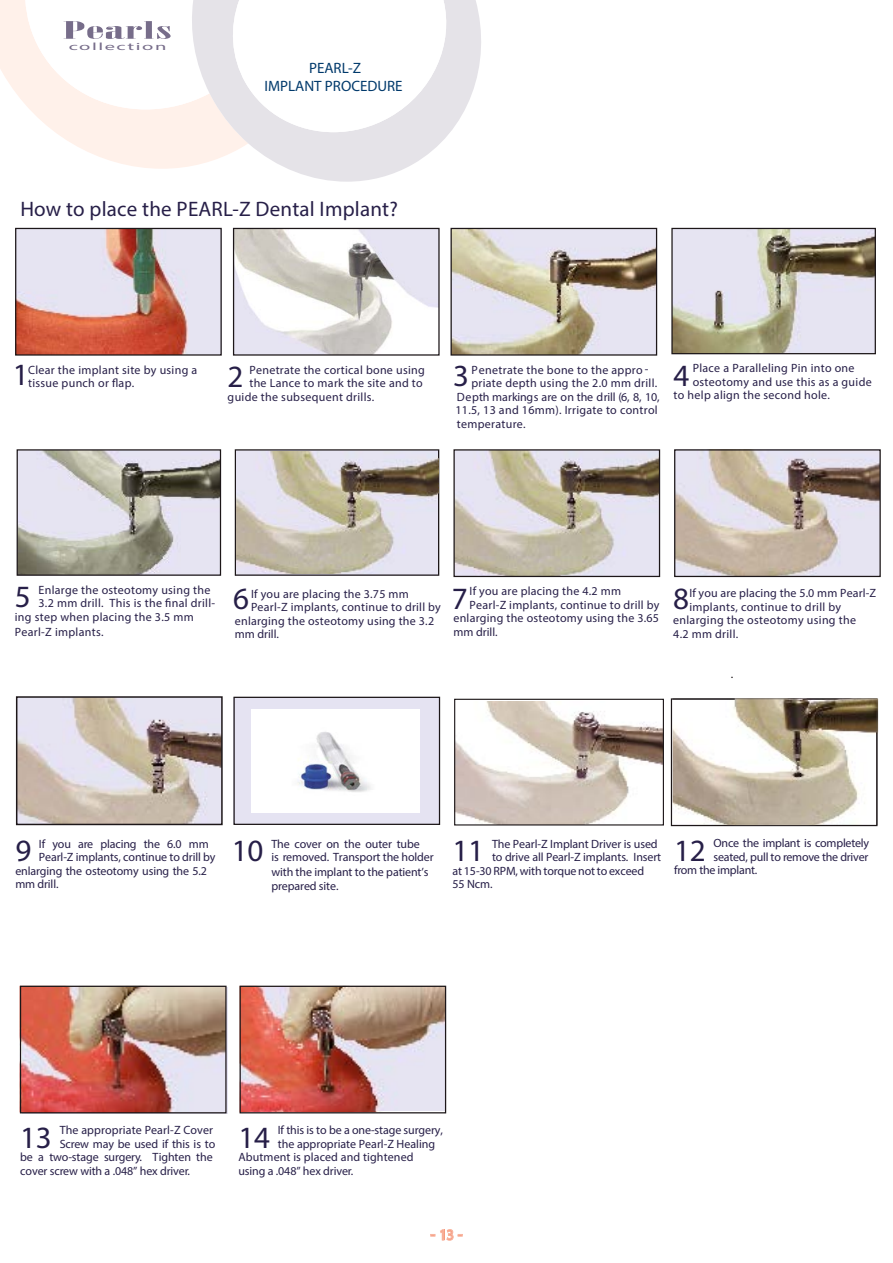
<style>
.page{position:relative;width:893px;height:1263px;background:#fff}
.page>*{position:absolute;margin:0;border:0;box-sizing:border-box;transform-origin:0 0}
.t1{font:31.05px "Myriad Pro";letter-spacing:-.01em;color:#271f48}
.t2{font:30.9px "Myriad Pro";color:#271f48}
.t3{font:24px "Onyx";letter-spacing:.01em;color:#776d8a;scale:2.88 1}
.t4{font:21px "Myriad Pro";letter-spacing:.01em;color:#271f48}
.t5{font:15px/18px "Myriad Pro";color:#00396b;text-align:center}
.t6{font:12px/13.5px "Myriad Pro";letter-spacing:.02em;color:#271f48}
.t7{font:12px/14.1px "Myriad Pro";letter-spacing:-.01em;color:#271f48}
.t8{font:12px "Myriad Pro";letter-spacing:-.02em;color:#271f48}
.t9{font:12px "Myriad Pro";letter-spacing:-.005em;color:#271f48}
.t10{font:12px "Myriad Pro";color:#271f48}
.t11{font:12px "Myriad Pro";color:#1d1719}
.t12{font:10.5px "Myriad Pro";letter-spacing:.075em;color:#776d8a;scale:1.95 1}
</style>
<div class="page">
<svg style="left:289px;top:0;width:192px;height:182px;fill:#e7e5ea"></svg>
<svg style="left:0;top:0;width:454px;height:169px"></svg>
<div style="left:69px;top:43px;width:96px;height:8px;background:#fff"></div>
<div style="left:64px;top:21px;width:107px;height:18px;background:#fff"></div>
<svg style="left:430px;top:1229px;width:33px;height:12px"></svg>
<div style="left:233px;top:698px;width:206px;height:126px;background:#e5e3f2"></div>
<svg style="left:671px;top:698px;width:206px;height:128px"></svg>
<img style="left:241px;top:988px;width:203px;height:123px">
<div style="left:239px;top:986px;width:207px;height:127px;border:1px solid #1d1719"></div>
<img style="left:22px;top:988px;width:203px;height:123px">
<div style="left:20px;top:986px;width:207px;height:127px;border:1px solid #1d1719"></div>
<div style="left:233px;top:697px;width:207px;height:128px;border:1px solid #1d1719"></div>
<img style="left:17px;top:230px;width:203px;height:124px">
<div style="left:15px;top:228px;width:207px;height:128px;border:1px solid #1d1719"></div>
<img style="left:673px;top:230px;width:201px;height:122px">
<div style="left:671px;top:228px;width:205px;height:126px;border:1px solid #1d1719"></div>
<img style="left:235px;top:230px;width:203px;height:124px">
<div style="left:233px;top:228px;width:207px;height:128px;border:1px solid #1d1719"></div>
<img style="left:452px;top:230px;width:203px;height:124px">
<div style="left:450px;top:228px;width:207px;height:128px;border:1px solid #1d1719"></div>
<img style="left:455px;top:451px;width:203px;height:124px">
<div style="left:453px;top:449px;width:207px;height:128px;border:1px solid #1d1719"></div>
<img style="left:676px;top:451px;width:203px;height:124px">
<div style="left:674px;top:449px;width:207px;height:128px;border:1px solid #1d1719"></div>
<svg style="left:235px;top:449px;width:204px;height:127px"></svg>
<img style="left:19px;top:451px;width:200px;height:123px">
<div style="left:17px;top:449px;width:204px;height:127px;border:1px solid #1d1719"></div>
<img style="left:19px;top:699px;width:201px;height:123px">
<div style="left:16px;top:696px;width:207px;height:129px;border:2px solid #1d1719"></div>
<img style="left:456px;top:702px;width:206px;height:122px">
<div style="left:454px;top:699px;width:210px;height:127px;border:1px solid #1d1719"></div>
<img style="left:673px;top:699px;width:204px;height:126px">
<img style="left:236px;top:452px;width:203px;height:121px">
<img style="left:252px;top:709px;width:168px;height:103px">
<h3 class="t3" style="left:63px;top:16px;width:39px">Pearls</h3>
<p class="t12" style="left:69px;top:40px;width:52px">collection</p>
<p class="t5" style="left:265px;top:59px;width:139px">PEARL-Z<br>IMPLANT PROCEDURE</p>
<h3 class="t4" style="left:20px;top:196px;width:379px">How to place the PEARL-Z Dental Implant?</h3>
<h1 class="t1" style="left:13px;top:356px;width:17px">1</h1>
<p class="t6" style="left:28px;top:363px;width:171px">Clear the implant site by using a tissue punch or flap.</p>
<h2 class="t2" style="left:453px;top:356px;width:17px">3</h2>
<p class="t6" style="left:471px;top:363px;width:179px">Penetrate the bone to the appro -</p>
<h1 class="t1" style="left:228px;top:358px;width:17px">2</h1>
<p class="t6" style="left:249px;top:363px;width:177px">Penetrate the cortical bone using</p>
<p class="t6" style="left:471px;top:376px;width:187px">priate depth using the 2.0 mm drill.</p>
<p class="t6" style="left:457px;top:390px;width:204px">D mhtpe , 01, 8, 6 ( l l i rdehtnoe r asgn i k r a</p>
<p class="t6" style="left:455px;top:403px;width:204px">11.5, 13 and 16mm). Irrigate to control</p>
<p class="t6" style="left:457px;top:417px;width:70px">temperature.</p>
<p class="t6" style="left:249px;top:376px;width:175px">the Lance to mark the site and to</p>
<p class="t6" style="left:228px;top:390px;width:148px">guide the subsequent drills.</p>
<h1 class="t1" style="left:673px;top:356px;width:17px">4</h1>
<p class="t6" style="left:693px;top:362px;width:163px">Place a Paralleling Pin into one</p>
<p class="t6" style="left:693px;top:375px;width:181px">osteotomy and use this as a guide</p>
<p class="t6" style="left:673px;top:389px;width:158px">to help align the second hole.</p>
<h1 class="t1" style="left:15px;top:578px;width:17px">5</h1>
<p class="t6" style="left:38px;top:583px;width:173px">Enlarge the osteotomy using the</p>
<p class="t6" style="left:38px;top:596px;width:178px">3.2 mm drill. This is the final drill-</p>
<p class="t6" style="left:15px;top:610px;width:180px">ing step when placing the 3.5 mm</p>
<p class="t6" style="left:15px;top:625px;width:90px">Pearl-Z implants.</p>
<h1 class="t1" style="left:233px;top:580px;width:17px">6</h1>
<p class="t6" style="left:251px;top:587px;width:159px">If you are placing the 3.75 mm</p>
<p class="t6" style="left:251px;top:600px;width:191px">Pearl-Z implants, continue to drill by</p>
<p class="t6" style="left:235px;top:614px;width:201px">enlarging the osteotomy using the 3.2</p>
<p class="t6" style="left:235px;top:627px;width:46px">mm drill.</p>
<h1 class="t1" style="left:452px;top:579px;width:17px">7</h1>
<p class="t6" style="left:470px;top:584px;width:153px">If you are placing the 4.2 mm</p>
<p class="t6" style="left:470px;top:598px;width:191px">Pearl-Z implants, continue to drill by</p>
<p class="t6" style="left:453px;top:611px;width:207px">enlarging the osteotomy using the 3.65</p>
<p class="t6" style="left:453px;top:625px;width:46px">mm drill.</p>
<h1 class="t1" style="left:673px;top:580px;width:17px">8</h1>
<p class="t6" style="left:689px;top:586px;width:188px">If you are placing the 5.0 mm Pearl-Z</p>
<p class="t6" style="left:689px;top:600px;width:153px">implants, continue to drill by</p>
<p class="t6" style="left:673px;top:613px;width:184px">enlarging the osteotomy using the</p>
<p class="t6" style="left:673px;top:627px;width:67px">4.2 mm drill.</p>
<p class="t11" style="left:731px;top:667px;width:4px">.</p>
<h1 class="t1" style="left:15px;top:832px;width:17px">9</h1>
<p class="t7" style="left:39px;top:836px;width:171px">If you are placing the 6.0 mm</p>
<p class="t7" style="left:39px;top:850px;width:178px">Pearl-Z implants, continue to drill by</p>
<p class="t7" style="left:15px;top:863px;width:193px">enlarging the osteotomy using the 5.2</p>
<p class="t6" style="left:15px;top:877px;width:45px">mm drill.</p>
<h1 class="t1" style="left:232px;top:832px;width:33px">10</h1>
<p class="t7" style="left:271px;top:836px;width:164px">The cover on the outer tube<br>is removed. Transport the holder with the implant to the patient’s prepared site.</p>
<h1 class="t1" style="left:452px;top:832px;width:33px">11</h1>
<p class="t9" style="left:492px;top:836px;width:167px">The Pearl-Z Implant Driver is used</p>
<p class="t7" style="left:492px;top:850px;width:171px">to drive all Pearl-Z implants. Insert</p>
<p class="t7" style="left:452px;top:863px;width:193px">at 15-30 RPM, with torque not to exceed</p>
<p class="t6" style="left:452px;top:877px;width:41px">55 Ncm.</p>
<h1 class="t1" style="left:674px;top:831px;width:33px">12</h1>
<p class="t8" style="left:713px;top:836px;width:157px">Once the implant is completely</p>
<p class="t8" style="left:713px;top:849px;width:156px">seated, pull to remove the driver</p>
<p class="t8" style="left:674px;top:863px;width:85px">from the implant.</p>
<h1 class="t1" style="left:20px;top:1118px;width:33px">13</h1>
<p class="t6" style="left:60px;top:1123px;width:155px">The appropriate Pearl-Z Cover</p>
<p class="t7" style="left:60px;top:1136px;width:157px">Screw may be used if this is to</p>
<p class="t7" style="left:20px;top:1150px;width:194px">be a two-stage surgery. Tighten the</p>
<p class="t7" style="left:20px;top:1163px;width:171px">cover screw with a .048” hex driver.</p>
<h1 class="t1" style="left:238px;top:1118px;width:33px">14</h1>
<p class="t7" style="left:278px;top:1123px;width:167px">If this is to be a one-stage surgery,</p>
<p class="t10" style="left:278px;top:1136px;width:159px">the appropriate Pearl-Z Healing</p>
<p class="t6" style="left:238px;top:1150px;width:177px">Abutment is placed and tightened</p>
<p class="t7" style="left:238px;top:1163px;width:116px">using a .048” hex driver.</p>
</div>
